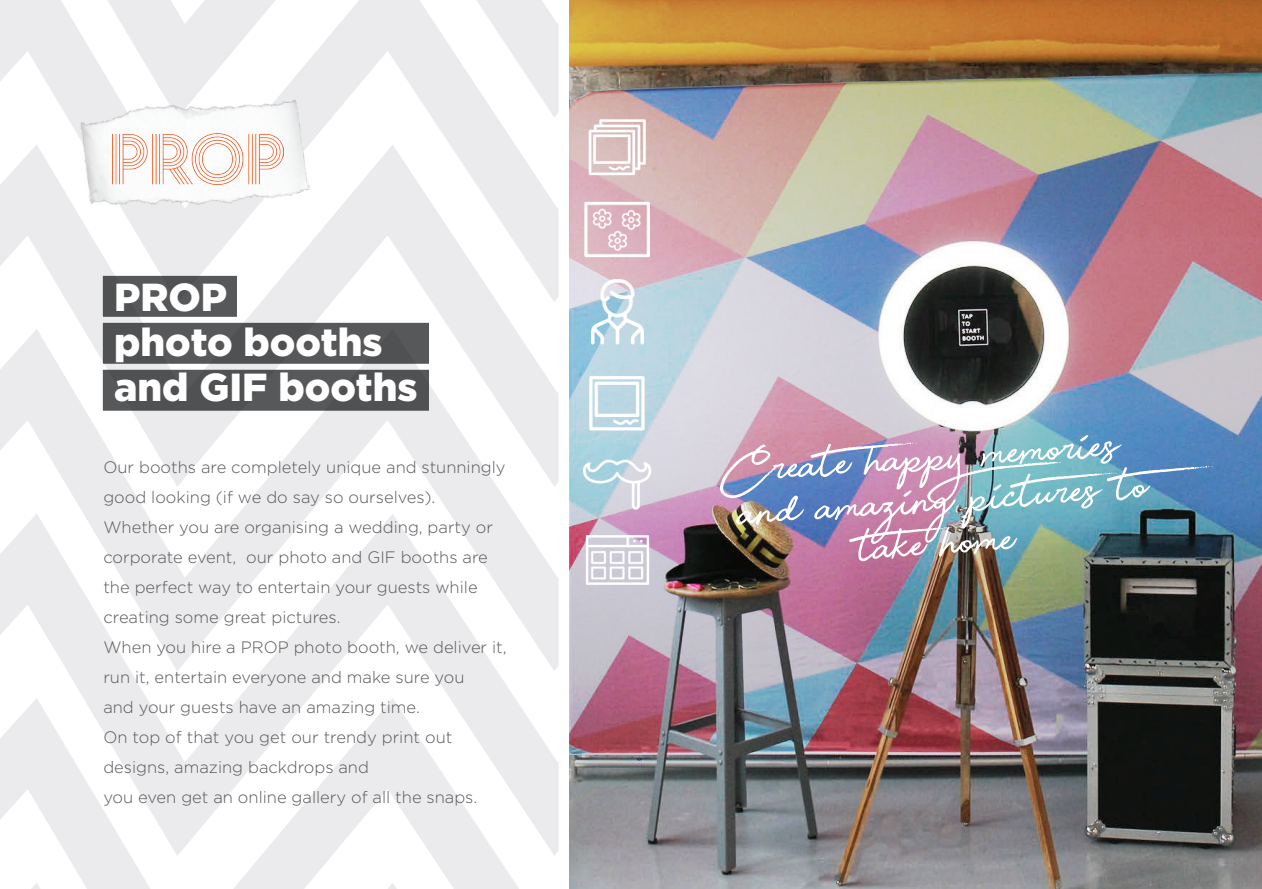
<style>
.page{position:relative;width:1262px;height:889px;background:#fff}
.page>*{position:absolute;margin:0;border:0;box-sizing:border-box;transform-origin:0 0}
.t1{font:65.85px "Beauty";color:#fff}
.t2{font:900 39px/45px "Gotham";color:#fff}
.t3{font:300 16.5px/30px "Gotham";color:#57585a}
</style>
<div class="page">
<img style="left:569px;top:0;width:692px;height:888px">
<img style="left:583px;top:273px;width:60px;height:61px">
<img style="left:580px;top:514px;width:4px;height:71px">
<img style="left:583px;top:97px;width:59px;height:72px">
<img style="left:577px;top:426px;width:71px;height:88px">
<img style="left:577px;top:171px;width:71px;height:87px">
<img style="left:583px;top:352px;width:59px;height:72px">
<svg style="left:0;top:0;width:558px;height:118px"></svg>
<svg style="left:0;top:118px;width:558px;height:184px"></svg>
<svg style="left:0;top:302px;width:558px;height:185px"></svg>
<svg style="left:0;top:487px;width:558px;height:184px"></svg>
<svg style="left:0;top:671px;width:558px;height:184px"></svg>
<svg style="left:32px;top:855px;width:523px;height:33px"></svg>
<img style="left:67px;top:0;width:257px;height:344px">
<div style="left:101px;top:273px;width:138px;height:46px;background:#57585a"></div>
<div style="left:98px;top:271px;width:143px;height:50px;border:4px solid #fff"></div>
<div style="left:101px;top:320px;width:330px;height:46px;background:#57585a"></div>
<div style="left:98px;top:318px;width:335px;height:50px;border:4px solid #fff"></div>
<div style="left:101px;top:367px;width:330px;height:46px;background:#505153"></div>
<div style="left:98px;top:365px;width:335px;height:50px;border:4px solid #fff"></div>
<img style="left:112px;top:133px;width:171px;height:51px">
<img style="left:587px;top:275px;width:60px;height:73px">
<img style="left:584px;top:528px;width:66px;height:71px">
<img style="left:587px;top:111px;width:60px;height:73px">
<img style="left:581px;top:441px;width:72px;height:87px">
<img style="left:581px;top:185px;width:72px;height:88px">
<img style="left:587px;top:367px;width:60px;height:72px">
<h2 class="t2" style="left:114px;top:273px;width:305px">PROP<br>photo booths and GIF booths</h2>
<p class="t3" style="left:103px;top:451px;width:405px">Our booths are completely unique and stunningly good looking (if we do say so ourselves).<br>Whether you are organising a wedding, party or corporate event, our photo and GIF booths are the perfect way to entertain your guests while creating some great pictures.<br>When you hire a PROP photo booth, we deliver it, run it, entertain everyone and make sure you<br>and your guests have an amazing time.<br>On top of that you get our trendy print out designs, amazing backdrops and<br>you even get an online gallery of all the snaps.</p>
<h1 class="t1" style="left:729px;top:445px;width:391px;rotate:-4deg">Create happy memories</h1>
<h1 class="t1" style="left:738px;top:488px;width:410px;rotate:-4deg">and amazing pictures to</h1>
<h1 class="t1" style="left:857px;top:523px;width:162px;rotate:-4deg">take home.</h1>
</div>
